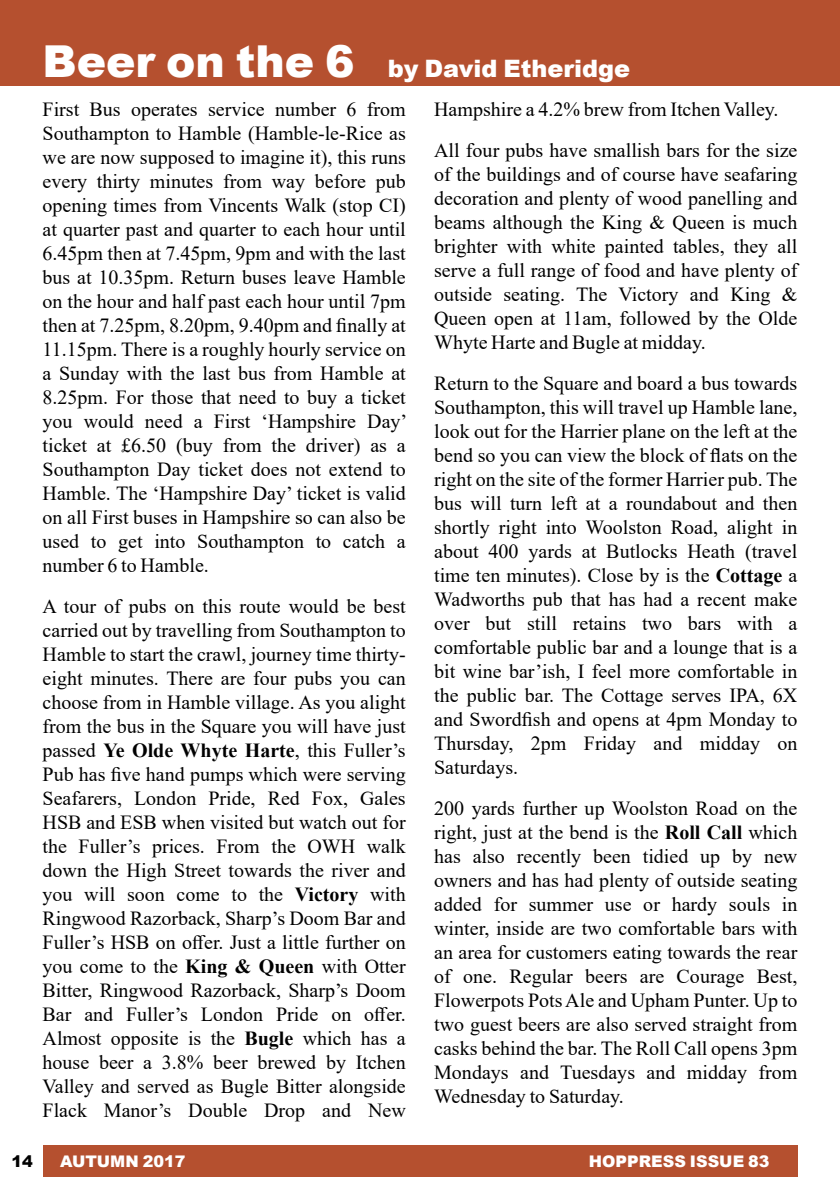
<style>
.page{position:relative;width:840px;height:1191px;background:#fff}
.page>*{position:absolute;margin:0;border:0;box-sizing:border-box;transform-origin:0 0}
.t1{font:900 24px "Arial";color:#fff}
.t2{font:20px/24px "Times New Roman";color:#000;text-align:justify}
.t3{font:900 16px "Arial";color:#fff}
.t4{font:900 16px "Arial";color:#000}
.s1{font-size:44px}
.s2{font-weight:700}
</style>
<div class="page">
<div style="left:43px;top:1145px;width:754px;height:31px;background:#b5502f"></div>
<div style="left:0;top:0;width:839px;height:85px;background:#b5502f"></div>
<p class="t1" style="left:43px;top:51px;width:589px"><span class="s1">Beer on the 6</span> by David Etheridge</p>
<p class="t2" style="left:43px;top:97px;width:366px">First Bus operates service number 6 from Southampton to Hamble (Hamble-le-Rice as we are now supposed to imagine it), this runs every thirty minutes from way before pub opening times from Vincents Walk (stop CI) at quarter past and quarter to each hour until 6.45pm then at 7.45pm, 9pm and with the last bus at 10.35pm. Return buses leave Hamble on the hour and half past each hour until 7pm then at 7.25pm, 8.20pm, 9.40pm and finally at 11.15pm. There is a roughly hourly service on a Sunday with the last bus from Hamble at 8.25pm. For those that need to buy a ticket you would need a First ‘Hampshire Day’ ticket at £6.50 (buy from the driver) as a Southampton Day ticket does not extend to Hamble. The ‘Hampshire Day’ ticket is valid on all First buses in Hampshire so can also be used to get into Southampton to catch a number 6 to Hamble.</p>
<p class="t2" style="left:42px;top:594px;width:364px">A tour of pubs on this route would be best carried out by travelling from Southampton to Hamble to start the crawl, journey time thirty&shy;eight minutes. There are four pubs you can choose from in Hamble village. As you alight from the bus in the Square you will have just passed <span class="s2">Ye Olde Whyte Harte</span>, this Fuller’s Pub has five hand pumps which were serving Seafarers, London Pride, Red Fox, Gales HSB and ESB when visited but watch out for the Fuller’s prices. From the OWH walk down the High Street towards the river and you will soon come to the <span class="s2">Victory</span> with Ringwood Razorback, Sharp’s Doom Bar and Fuller’s HSB on offer. Just a little further on you come to the <span class="s2">King &amp; Queen</span> with Otter Bitter, Ringwood Razorback, Sharp’s Doom Bar and Fuller’s London Pride on offer.<br>Almost opposite is the <span class="s2">Bugle</span> which has a house beer a 3.8% beer brewed by Itchen Valley and served as Bugle Bitter alongside Flack Manor’s Double Drop and New</p>
<p class="t2" style="left:434px;top:88px;width:364px;line-height:41px">Hampshire a 4.2% brew from Itchen Valley.<br>All four pubs have smallish bars for the size</p>
<p class="t2" style="left:434px;top:162px;width:364px">of the buildings and of course have seafaring decoration and plenty of wood panelling and beams although the King &amp; Queen is much brighter with white painted tables, they all serve a full range of food and have plenty of outside seating. The Victory and King &amp; Queen open at 11am, followed by the Olde Whyte Harte and Bugle at midday.</p>
<p class="t2" style="left:434px;top:371px;width:364px">Return to the Square and board a bus towards Southampton, this will travel up Hamble lane, look out for the Harrier plane on the left at the bend so you can view the block of flats on the right on the site of the former Harrier pub. The bus will turn left at a roundabout and then shortly right into Woolston Road, alight in about 400 yards at Butlocks Heath (travel time ten minutes). Close by is the <span class="s2">Cottage</span> a Wadworths pub that has had a recent make over but still retains two bars with a comfortable public bar and a lounge that is a bit wine bar’ish, I feel more comfortable in the public bar. The Cottage serves IPA, 6X and Swordfish and opens at 4pm Monday to Thursday, 2pm Friday and midday on Saturdays.</p>
<p class="t2" style="left:434px;top:796px;width:364px">200 yards further up Woolston Road on the right, just at the bend is the <span class="s2">Roll Call</span> which has also recently been tidied up by new owners and has had plenty of outside seating added for summer use or hardy souls in winter, inside are two comfortable bars with an area for customers eating towards the rear of one. Regular beers are Courage Best, Flowerpots Pots Ale and Upham Punter. Up to two guest beers are also served straight from casks behind the bar. The Roll Call opens 3pm Mondays and Tuesdays and midday from Wednesday to Saturday.</p>
<p class="t4" style="left:11px;top:1149px;width:23px">14</p>
<p class="t3" style="left:60px;top:1149px;width:127px">AUTUMN 2017</p>
<p class="t3" style="left:588px;top:1149px;width:182px">HOPPRESS ISSUE 83</p>
</div>
